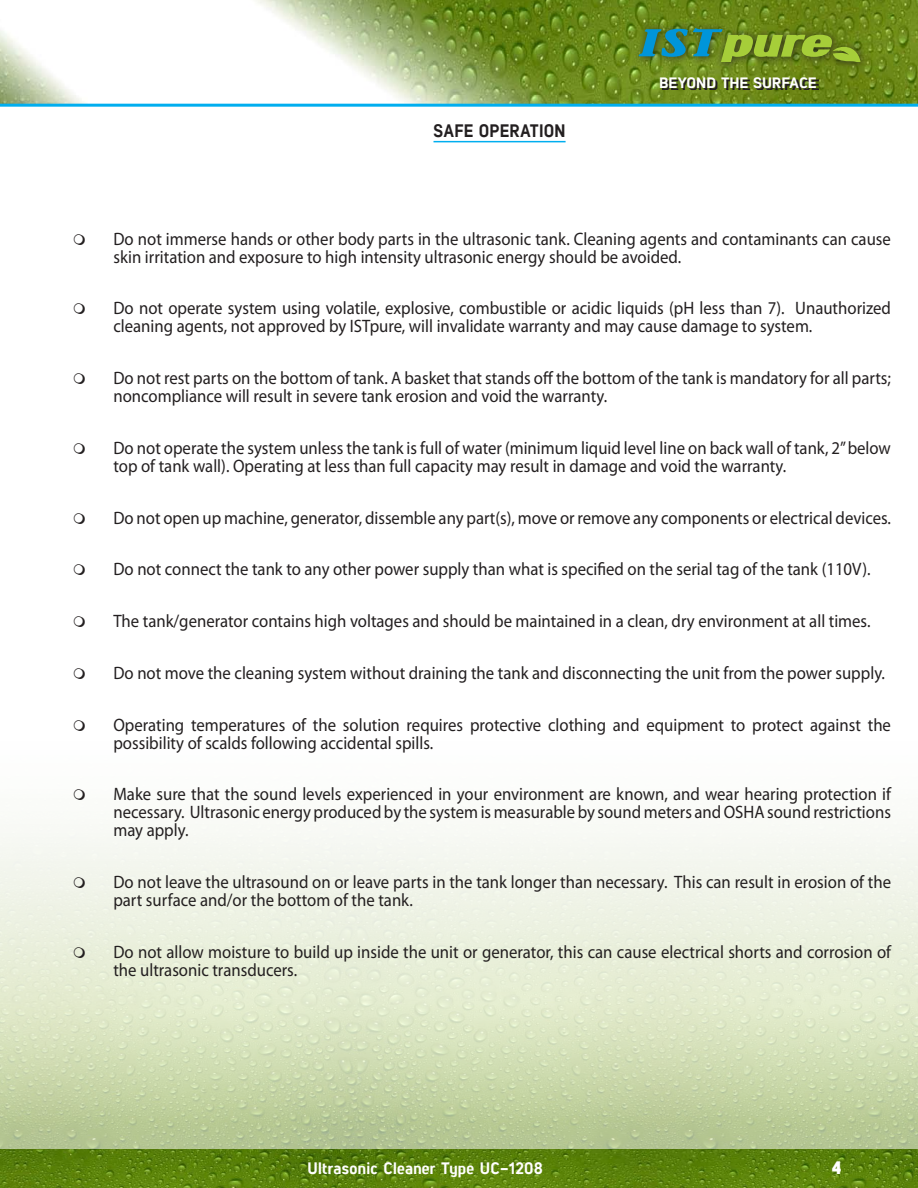
<style>
.page{position:relative;width:918px;height:1188px;background:#fff}
.page>*{position:absolute;margin:0;border:0;box-sizing:border-box;transform-origin:0 0}
.t1{font:18px/18px "Myriad Pro";color:#231f20;scale:.93 1}
.Paragraph_TOC{font:18px "Lintel Regular 6";letter-spacing:.01em;color:#231f20;scale:.95 1}
.t2{font:18px "Lintel Regular 3";color:#fff}
.t3{font:16.5px "Lintel Regular 6";letter-spacing:.02em;color:#fff}
.t4{font:15px "Lintel Regular 6";color:#fff;scale:1.05 1}
</style>
<div class="page">
<img style="left:0;top:833px;width:918px;height:355px">
<img style="left:0;top:0;width:918px;height:104px">
<div style="left:633px;top:21px;width:236px;height:50px;background:#231f20;opacity:.75"></div>
<svg style="left:638px;top:28px;width:223px;height:34px"></svg>
<svg style="left:662px;top:79px;width:157px;height:11px"></svg>
<hr style="left:0;top:104px;width:918px;height:3px;background:#00aeef">
<hr style="left:434px;top:141px;width:132px;height:1px;background:#00aeef">
<svg style="left:74px;top:877px;width:11px;height:11px"></svg>
<svg style="left:74px;top:947px;width:11px;height:11px"></svg>
<p class="Paragraph_TOC" style="left:434px;top:118px;width:140px">SAFE OPERATION</p>
<p class="t4" style="left:659px;top:72px;width:152px">BEYOND THE SURFACE</p>
<p class="t1" style="left:113px;top:229px;width:838px">Do not immerse hands or other body parts in the ultrasonic tank. Cleaning agents and contaminants can cause skin irritation and exposure to high intensity ultrasonic energy should be avoided.</p>
<p class="t1" style="left:113px;top:299px;width:838px">Do not operate system using volatile, explosive, combustible or acidic liquids (pH less than 7). Unauthorized cleaning agents, not approved by ISTpure, will invalidate warranty and may cause damage to system.</p>
<p class="t1" style="left:113px;top:369px;width:838px">Do not rest parts on the bottom of tank. A basket that stands off the bottom of the tank is mandatory for all parts; noncompliance will result in severe tank erosion and void the warranty.</p>
<p class="t1" style="left:113px;top:439px;width:838px">Do not operate the system unless the tank is full of water (minimum liquid level line on back wall of tank, 2” below top of tank wall). Operating at less than full capacity may result in damage and void the warranty.</p>
<p class="t1" style="left:113px;top:508px;width:838px">Do not open up machine, generator, dissemble any part(s), move or remove any components or electrical devices.</p>
<p class="t1" style="left:113px;top:560px;width:816px">Do not connect the tank to any other power supply than what is specified on the serial tag of the tank (110V).</p>
<p class="t1" style="left:113px;top:612px;width:816px">The tank/generator contains high voltages and should be maintained in a clean, dry environment at all times.</p>
<p class="t1" style="left:113px;top:664px;width:831px">Do not move the cleaning system without draining the tank and disconnecting the unit from the power supply.</p>
<p class="t1" style="left:113px;top:715px;width:838px">Operating temperatures of the solution requires protective clothing and equipment to protect against the possibility of scalds following accidental spills.</p>
<p class="t1" style="left:113px;top:785px;width:838px;text-align:justify">Make sure that the sound levels experienced in your environment are known, and wear hearing protection if necessary. Ultrasonic energy produced by the system is measurable by sound meters and OSHA sound restrictions may apply.</p>
<p class="t1" style="left:113px;top:873px;width:838px">Do not leave the ultrasound on or leave parts in the tank longer than necessary. This can result in erosion of the part surface and/or the bottom of the tank.</p>
<p class="t1" style="left:113px;top:943px;width:838px">Do not allow moisture to build up inside the unit or generator, this can cause electrical shorts and corrosion of the ultrasonic transducers.</p>
<p class="t3" style="left:307px;top:1156px;width:237px">Ultrasonic Cleaner Type UC-1208</p>
<p class="t2" style="left:832px;top:1154px;width:11px">4</p>
</div>
